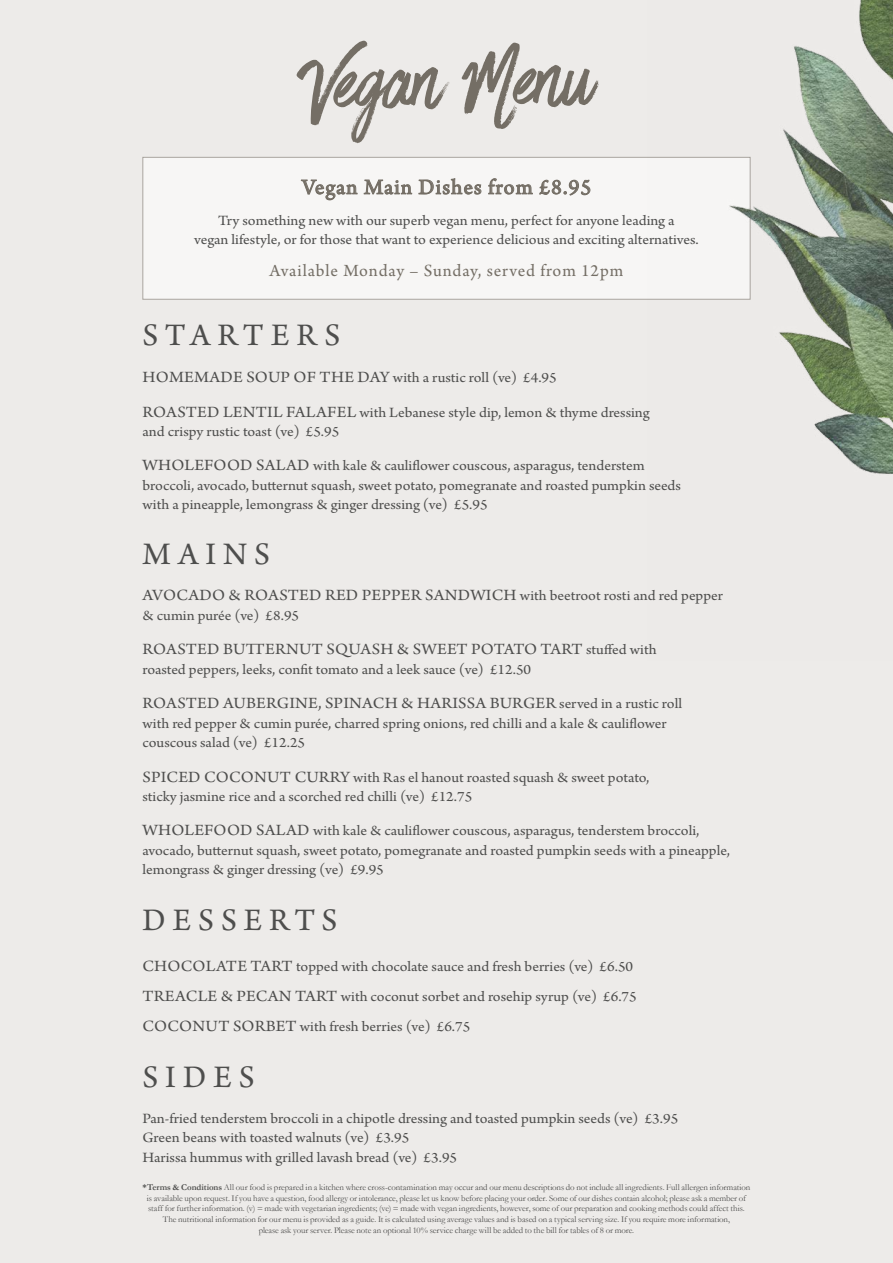
<style>
.page{position:relative;width:893px;height:1263px;background:#edebe9}
.page>*{position:absolute;margin:0;border:0;box-sizing:border-box;transform-origin:0 0}
.t1{font:92.1px "Have Heart One";color:#746e65}
.t2{font:33px "Arno Pro";letter-spacing:.21em;color:#4e4e4d}
.t3{font:22.5px "Arno Pro";letter-spacing:.05em;color:#746e65}
.t4{font:18px "Arno Pro";letter-spacing:.045em;color:#746e65}
.t5{font:16.5px "Arno Pro";letter-spacing:.01em;color:#4e4e4d;scale:1.06 1}
.t6{font:15px/19.5px "Arno Pro";color:#4e4e4d;scale:1.06 1}
.t7{font:8.85px/10.6px "Garamond";letter-spacing:-.01em;color:#4e4e4d;text-align:center}
.s1{font-size:16.5px}
.s2{font-size:15px}
.s3{font-weight:700}
</style>
<div class="page">
<div style="left:142px;top:157px;width:608px;height:143px;background:#f7f6f5"></div>
<svg style="left:301px;top:180px;width:56px;height:20px"></svg>
<svg style="left:364px;top:179px;width:48px;height:16px"></svg>
<svg style="left:419px;top:178px;width:62px;height:16px"></svg>
<svg style="left:488px;top:178px;width:45px;height:16px"></svg>
<svg style="left:539px;top:180px;width:51px;height:15px"></svg>
<img style="left:647px;top:0;width:246px;height:474px">
<h1 class="t1" style="left:302px;top:34px;width:289px;rotate:-1deg">Vegan Menu</h1>
<h3 class="t3" style="left:302px;top:174px;width:291px">Vegan Main Dishes from £8.95</h3>
<p class="t6" style="left:194px;top:211px;width:477px;text-align:center">Try something new with our superb vegan menu, perfect for anyone leading a<br>vegan lifestyle, or for those that want to experience delicious and exciting alternatives.</p>
<p class="t4" style="left:270px;top:260px;width:355px">Available Monday – Sunday, served from 12pm</p>
<h2 class="t2" style="left:143px;top:317px;width:199px">STARTERS</h2>
<p class="t6" style="left:143px;top:369px;width:392px"><span class="s1">HOMEMADE SOUP OF THE DAY</span> with a rustic roll (ve) £4.95</p>
<p class="t6" style="left:142px;top:403px;width:480px"><span class="s1">ROASTED LENTIL FALAFEL</span> with Lebanese style dip, lemon &amp; thyme dressing and crispy rustic toast (ve) £5.95</p>
<p class="t6" style="left:142px;top:457px;width:510px"><span class="s1">WHOLEFOOD SALAD</span> with kale &amp; cauliflower couscous, asparagus, tenderstem broccoli, avocado, butternut squash, sweet potato, pomegranate and roasted pumpkin seeds with a pineapple, lemongrass &amp; ginger dressing (ve) £5.95</p>
<h2 class="t2" style="left:143px;top:535px;width:129px">MAINS</h2>
<p class="t5" style="left:143px;top:586px;width:549px">AVOCADO &amp; ROASTED RED PEPPER SANDWICH <span class="s2">with beetroot rosti and red pepper</span></p>
<p class="t6" style="left:142px;top:606px;width:149px">&amp; cumin purée (ve) £8.95</p>
<p class="t5" style="left:143px;top:640px;width:486px">ROASTED BUTTERNUT SQUASH &amp; SWEET POTATO TART <span class="s2">stuffed with</span></p>
<p class="t6" style="left:142px;top:660px;width:368px">roasted peppers, leeks, confit tomato and a leek sauce (ve) £12.50</p>
<p class="t5" style="left:143px;top:694px;width:511px">ROASTED AUBERGINE, SPINACH &amp; HARISSA BURGER <span class="s2">served in a rustic roll</span></p>
<p class="t6" style="left:142px;top:714px;width:496px">with red pepper &amp; cumin purée, charred spring onions, red chilli and a kale &amp; cauliflower couscous salad (ve) £12.25</p>
<p class="t6" style="left:142px;top:768px;width:480px"><span class="s1">SPICED COCONUT CURRY</span> with Ras el hanout roasted squash &amp; sweet potato, sticky jasmine rice and a scorched red chilli (ve) £12.75</p>
<p class="t6" style="left:142px;top:822px;width:556px"><span class="s1">WHOLEFOOD SALAD</span> with kale &amp; cauliflower couscous, asparagus, tenderstem broccoli, avocado, butternut squash, sweet potato, pomegranate and roasted pumpkin seeds with a pineapple, lemongrass &amp; ginger dressing (ve) £9.95</p>
<h2 class="t2" style="left:143px;top:901px;width:196px">DESSERTS</h2>
<p class="t6" style="left:143px;top:952px;width:468px;line-height:30.2px"><span class="s1">CHOCOLATE TART</span> topped with chocolate sauce and fresh berries (ve) £6.50<br><span class="s1">TREACLE &amp; PECAN TART</span> with coconut sorbet and rosehip syrup (ve) £6.75<br><span class="s1">COCONUT SORBET</span> with fresh berries (ve) £6.75</p>
<h2 class="t2" style="left:143px;top:1058px;width:114px">SIDES</h2>
<p class="t6" style="left:142px;top:1109px;width:507px">Pan-fried tenderstem broccoli in a chipotle dressing and toasted pumpkin seeds (ve) £3.95<br>Green beans with toasted walnuts (ve) £3.95<br>Harissa hummus with grilled lavash bread (ve) £3.95</p>
<p class="t7" style="left:143px;top:1182px;width:609px"><span class="s3">*Terms &amp; Conditions</span> All our food is prepared in a kitchen where cross-contamination may occur and our menu descriptions do not include all ingredients. Full allergen information is available upon request. If you have a question, food allergy or intolerance, please let us know before placing your order. Some of our dishes contain alcohol; please ask a member of staff for further information. (v) = made with vegetarian ingredients; (ve) = made with vegan ingredients, however, some of our preparation and cooking methods could affect this.<br>The nutritional information for our menu is provided as a guide. It is calculated using average values and is based on a typical serving size. If you require more information,<br>please ask your server. Please note an optional 10% service charge will be added to the bill for tables of 8 or more.</p>
</div>
